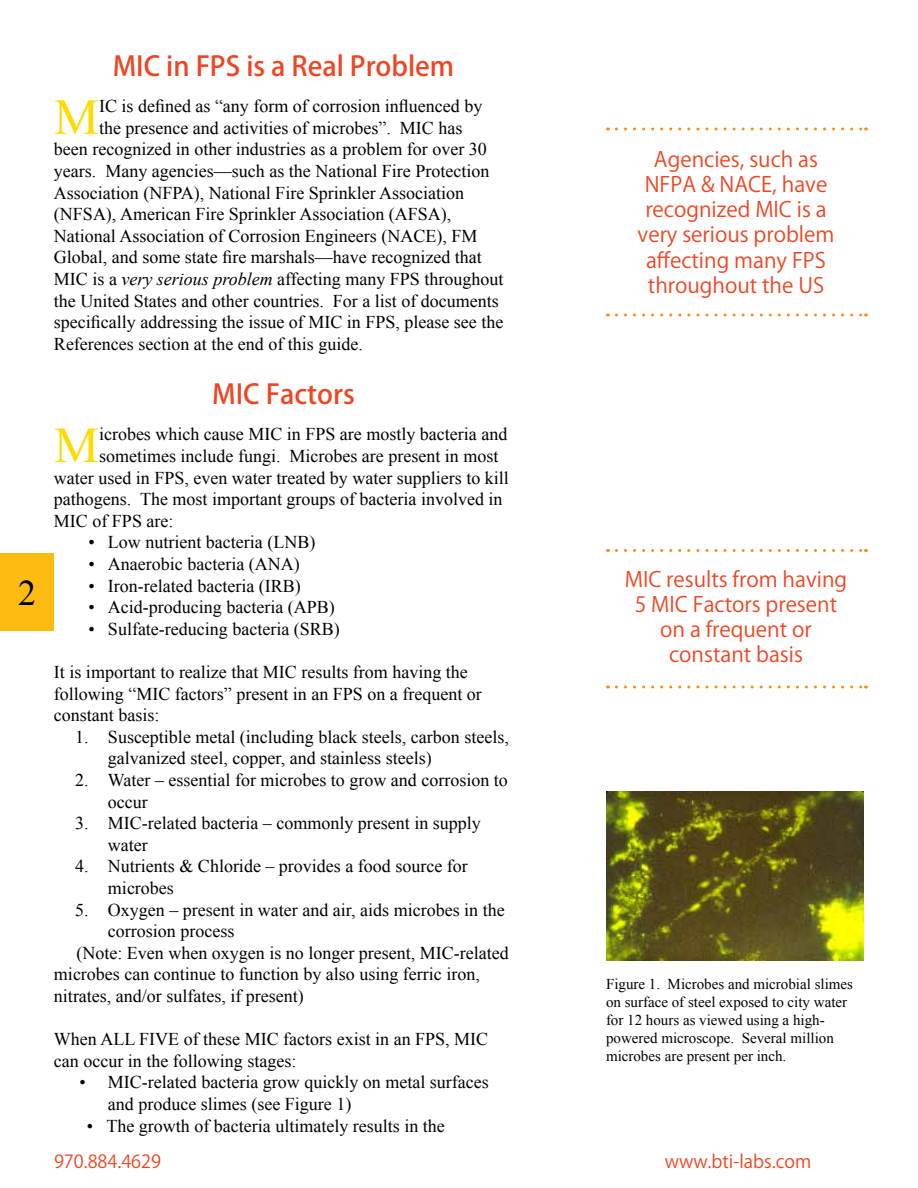
<style>
.page{position:relative;width:918px;height:1188px;background:#fff}
.page>*{position:absolute;margin:0;border:0;box-sizing:border-box;transform-origin:0 0}
.t1{font:50.55px "Times New Roman";color:#ffdb00}
.t2{font:36px "Times New Roman";color:#000}
.t3{font:500 27px "Koz Go Pro";color:#ef4523}
.t4{font:21px/25.2px "Koz Go Pr 6 N";color:#ef4523;text-align:center}
.t5{font:18px/21.6px "Times New Roman";color:#000}
.t6{font:18px "Koz Go Pr 6 N";color:#ef4523}
.t7{font:15px/18px "Times New Roman";color:#000}
.s1{font-style:italic}
</style>
<div class="page">
<img style="left:606px;top:791px;width:258px;height:169px">
<svg style="left:616px;top:549px;width:251px;height:3px"></svg>
<svg style="left:616px;top:686px;width:251px;height:2px"></svg>
<svg style="left:616px;top:314px;width:251px;height:2px"></svg>
<svg style="left:616px;top:128px;width:251px;height:2px"></svg>
<div style="left:0;top:554px;width:54px;height:78px;background:#febc11"></div>
<h2 class="t2" style="left:18px;top:568px;width:19px">2</h2>
<h3 class="t3" style="left:113px;top:48px;width:343px">MIC in FPS is a Real Problem</h3>
<h1 class="t1" style="left:54px;top:83px;width:47px">M</h1>
<p class="t5" style="left:99px;top:95px;width:385px">IC is defined as “any form of corrosion influenced by</p>
<p class="t5" style="left:99px;top:117px;width:365px">the presence and activities of microbes”. MIC has</p>
<p class="t5" style="left:54px;top:138px;width:434px">been recognized in other industries as a problem for over 30</p>
<p class="t5" style="left:54px;top:160px;width:437px">years. Many agencies—such as the National Fire Protection</p>
<p class="t5" style="left:54px;top:182px;width:412px">Association (NFPA), National Fire Sprinkler Association</p>
<p class="t5" style="left:54px;top:203px;width:399px">(NFSA), American Fire Sprinkler Association (AFSA),</p>
<p class="t5" style="left:54px;top:225px;width:425px">National Association of Corrosion Engineers (NACE), FM</p>
<p class="t5" style="left:54px;top:246px;width:429px">Global, and some state fire marshals—have recognized that</p>
<p class="t5" style="left:54px;top:268px;width:451px">MIC is a <span class="s1">very serious problem</span> affecting many FPS throughout</p>
<p class="t5" style="left:54px;top:290px;width:446px">the United States and other countries. For a list of documents</p>
<p class="t5" style="left:54px;top:311px;width:451px">specifically addressing the issue of MIC in FPS, please see the</p>
<p class="t5" style="left:54px;top:333px;width:310px">References section at the end of this guide.</p>
<h3 class="t3" style="left:212px;top:377px;width:144px">MIC Factors</h3>
<h1 class="t1" style="left:54px;top:411px;width:47px">M</h1>
<p class="t5" style="left:99px;top:423px;width:410px">icrobes which cause MIC in FPS are mostly bacteria and</p>
<p class="t5" style="left:99px;top:445px;width:401px">sometimes include fungi. Microbes are present in most</p>
<p class="t5" style="left:54px;top:467px;width:456px">water used in FPS, even water treated by water suppliers to kill</p>
<p class="t5" style="left:54px;top:488px;width:450px">pathogens. The most important groups of bacteria involved in</p>
<p class="t5" style="left:54px;top:510px;width:121px">MIC of FPS are:</p>
<p class="t5" style="left:89px;top:531px;width:228px">• Low nutrient bacteria (LNB)</p>
<p class="t5" style="left:89px;top:553px;width:213px">• Anaerobic bacteria (ANA)</p>
<p class="t5" style="left:89px;top:575px;width:214px">• Iron-related bacteria (IRB)</p>
<p class="t5" style="left:89px;top:596px;width:248px">• Acid-producing bacteria (APB)</p>
<p class="t5" style="left:89px;top:618px;width:253px">• Sulfate-reducing bacteria (SRB)</p>
<p class="t5" style="left:54px;top:661px;width:429px">It is important to realize that MIC results from having the following “MIC factors” present in an FPS on a frequent or constant basis:</p>
<p class="t5" style="left:108px;top:726px;width:402px;text-indent:-33px">1. Susceptible metal (including black steels, carbon steels, galvanized steel, copper, and stainless steels)</p>
<p class="t5" style="left:108px;top:769px;width:401px;text-indent:-33px">2. Water – essential for microbes to grow and corrosion to occur</p>
<p class="t5" style="left:108px;top:812px;width:374px;text-indent:-33px">3. MIC-related bacteria – commonly present in supply water</p>
<p class="t5" style="left:108px;top:855px;width:361px;text-indent:-33px">4. Nutrients &amp; Chloride – provides a food source for microbes</p>
<p class="t5" style="left:75px;top:899px;width:431px">5. Oxygen – present in water and air, aids microbes in the</p>
<p class="t5" style="left:108px;top:920px;width:128px">corrosion process</p>
<p class="t5" style="left:76px;top:942px;width:434px">(Note: Even when oxygen is no longer present, MIC-related</p>
<p class="t5" style="left:54px;top:963px;width:427px">microbes can continue to function by also using ferric iron,</p>
<p class="t5" style="left:54px;top:985px;width:251px">nitrates, and/or sulfates, if present)</p>
<p class="t5" style="left:54px;top:1028px;width:436px">When ALL FIVE of these MIC factors exist in an FPS, MIC can occur in the following stages:</p>
<p class="t5" style="left:108px;top:1071px;width:382px;text-indent:-28px">• MIC-related bacteria grow quickly on metal surfaces and produce slimes (see Figure 1)</p>
<p class="t5" style="left:87px;top:1115px;width:359px">• The growth of bacteria ultimately results in the</p>
<p class="t4" style="left:638px;top:147px;width:198px">Agencies, such as<br>NFPA &amp; NACE, have recognized MIC is a very serious problem affecting many FPS throughout the US</p>
<p class="t4" style="left:625px;top:567px;width:224px">MIC results from having<br>5 MIC Factors present on a frequent or constant basis</p>
<p class="t7" style="left:606px;top:974px;width:249px">Figure 1. Microbes and microbial slimes on surface of steel exposed to city water for 12 hours as viewed using a high&shy;powered microscope. Several million microbes are present per inch.</p>
<p class="t6" style="left:54px;top:1151px;width:109px">970.884.4629</p>
<p class="t6" style="left:665px;top:1151px;width:148px">www.bti-labs.com</p>
</div>
